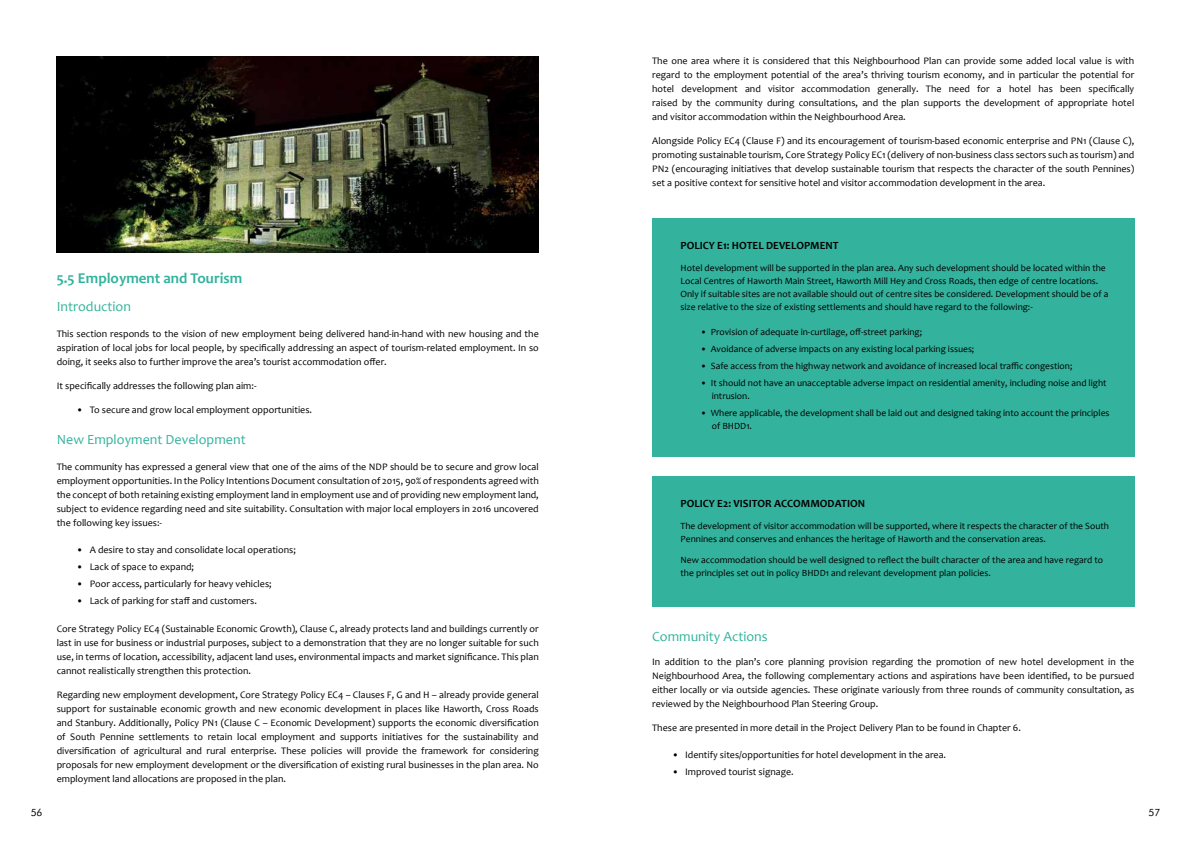
<style>
.page{position:relative;width:1191px;height:842px;background:#fff}
.page>*{position:absolute;margin:0;border:0;box-sizing:border-box;transform-origin:0 0}
.t1{font:700 15px "Candara";color:#33b39d}
.t2{font:14px "Candara";color:#33b39d}
.t3{font:700 11px "Candara";color:#000}
.t4{font:10px/14px "Candara";color:#000;text-align:justify}
.t5{font:10px "Futura BT";color:#000}
.t6{font:9.5px/13px "Candara";color:#000}
</style>
<div class="page">
<img style="left:57px;top:57px;width:482px;height:195px">
<div style="left:652px;top:218px;width:482px;height:238px;background:#33b39d"></div>
<div style="left:652px;top:476px;width:482px;height:131px;background:#33b39d"></div>
<p class="t1" style="left:57px;top:269px;width:187px">5.5 Employment and Tourism</p>
<p class="t2" style="left:57px;top:298px;width:76px">Introduction</p>
<p class="t4" style="left:57px;top:327px;width:483px">This section responds to the vision of new employment being delivered hand-in-hand with new housing and the aspiration of local jobs for local people, by specifically addressing an aspect of tourism-related employment. In so doing, it seeks also to further improve the area’s tourist accommodation offer.</p>
<p class="t4" style="left:57px;top:379px;width:201px">It specifically addresses the following plan aim:-</p>
<p class="t4" style="left:77px;top:403px;width:237px">• To secure and grow local employment opportunities.</p>
<p class="t2" style="left:57px;top:431px;width:190px">New Employment Development</p>
<p class="t4" style="left:57px;top:460px;width:483px">The community has expressed a general view that one of the aims of the NDP should be to secure and grow local employment opportunities. In the Policy Intentions Document consultation of 2015, 90% of respondents agreed with the concept of both retaining existing employment land in employment use and of providing new employment land, subject to evidence regarding need and site suitability. Consultation with major local employers in 2016 uncovered the following key issues:-</p>
<p class="t4" style="left:77px;top:543px;width:221px">• A desire to stay and consolidate local operations;</p>
<p class="t4" style="left:77px;top:560px;width:119px">• Lack of space to expand;</p>
<p class="t4" style="left:77px;top:577px;width:197px">• Poor access, particularly for heavy vehicles;</p>
<p class="t4" style="left:77px;top:594px;width:182px">• Lack of parking for staff and customers.</p>
<p class="t4" style="left:57px;top:622px;width:483px">Core Strategy Policy EC4 (Sustainable Economic Growth), Clause C, already protects land and buildings currently or last in use for business or industrial purposes, subject to a demonstration that they are no longer suitable for such use, in terms of location, accessibility, adjacent land uses, environmental impacts and market significance. This plan cannot realistically strengthen this protection.</p>
<p class="t4" style="left:57px;top:688px;width:483px">Regarding new employment development, Core Strategy Policy EC4 – Clauses F, G and H – already provide general support for sustainable economic growth and new economic development in places like Haworth, Cross Roads and Stanbury. Additionally, Policy PN1 (Clause C – Economic Development) supports the economic diversification of South Pennine settlements to retain local employment and supports initiatives for the sustainability and diversification of agricultural and rural enterprise. These policies will provide the framework for considering proposals for new employment development or the diversification of existing rural businesses in the plan area. No employment land allocations are proposed in the plan.</p>
<p class="t4" style="left:652px;top:54px;width:483px">The one area where it is considered that this Neighbourhood Plan can provide some added local value is with regard to the employment potential of the area’s thriving tourism economy, and in particular the potential for hotel development and visitor accommodation generally. The need for a hotel has been specifically raised by the community during consultations, and the plan supports the development of appropriate hotel and visitor accommodation within the Neighbourhood Area.</p>
<p class="t4" style="left:652px;top:134px;width:483px">Alongside Policy EC4 (Clause F) and its encouragement of tourism-based economic enterprise and PN1 (Clause C), promoting sustainable tourism, Core Strategy Policy EC1 (delivery of non-business class sectors such as tourism) and PN2 (encouraging initiatives that develop sustainable tourism that respects the character of the south Pennines) set a positive context for sensitive hotel and visitor accommodation development in the area.</p>
<p class="t3" style="left:680px;top:238px;width:160px">POLICY E1: HOTEL DEVELOPMENT</p>
<p class="t6" style="left:680px;top:261px;width:429px">Hotel development will be supported in the plan area. Any such development should be located within the Local Centres of Haworth Main Street, Haworth Mill Hey and Cross Roads, then edge of centre locations.<br>Only if suitable sites are not available should out of centre sites be considered. Development should be of a size relative to the size of existing settlements and should have regard to the following:-</p>
<p class="t6" style="left:700px;top:325px;width:223px">• Provision of adequate in-curtilage, off-street parking;</p>
<p class="t6" style="left:700px;top:342px;width:275px">• Avoidance of adverse impacts on any existing local parking issues;</p>
<p class="t6" style="left:700px;top:359px;width:373px">• Safe access from the highway network and avoidance of increased local traffic congestion;</p>
<p class="t6" style="left:711px;top:376px;width:396px;text-indent:-11px">• It should not have an unacceptable adverse impact on residential amenity, including noise and light intrusion.</p>
<p class="t6" style="left:711px;top:406px;width:399px;text-indent:-11px">• Where applicable, the development shall be laid out and designed taking into account the principles of BHDD1.</p>
<p class="t3" style="left:680px;top:497px;width:186px">POLICY E2: VISITOR ACCOMMODATION</p>
<p class="t6" style="left:680px;top:520px;width:430px">The development of visitor accommodation will be supported, where it respects the character of the South<br>Pennines and conserves and enhances the heritage of Haworth and the conservation areas.</p>
<p class="t6" style="left:680px;top:554px;width:424px">New accommodation should be well designed to reflect the built character of the area and have regard to the principles set out in policy BHDD1 and relevant development plan policies.</p>
<p class="t2" style="left:652px;top:628px;width:117px">Community Actions</p>
<p class="t4" style="left:652px;top:655px;width:483px">In addition to the plan’s core planning provision regarding the promotion of new hotel development in the Neighbourhood Area, the following complementary actions and aspirations have been identified, to be pursued either locally or via outside agencies. These originate variously from three rounds of community consultation, as reviewed by the Neighbourhood Plan Steering Group.</p>
<p class="t4" style="left:652px;top:721px;width:370px">These are presented in more detail in the Project Delivery Plan to be found in Chapter 6.</p>
<p class="t4" style="left:672px;top:748px;width:275px">• Identify sites/opportunities for hotel development in the area.</p>
<p class="t4" style="left:672px;top:765px;width:123px">• Improved tourist signage.</p>
<p class="t5" style="left:31px;top:806px;width:13px">56</p>
<p class="t5" style="left:1148px;top:806px;width:13px">57</p>
</div>
